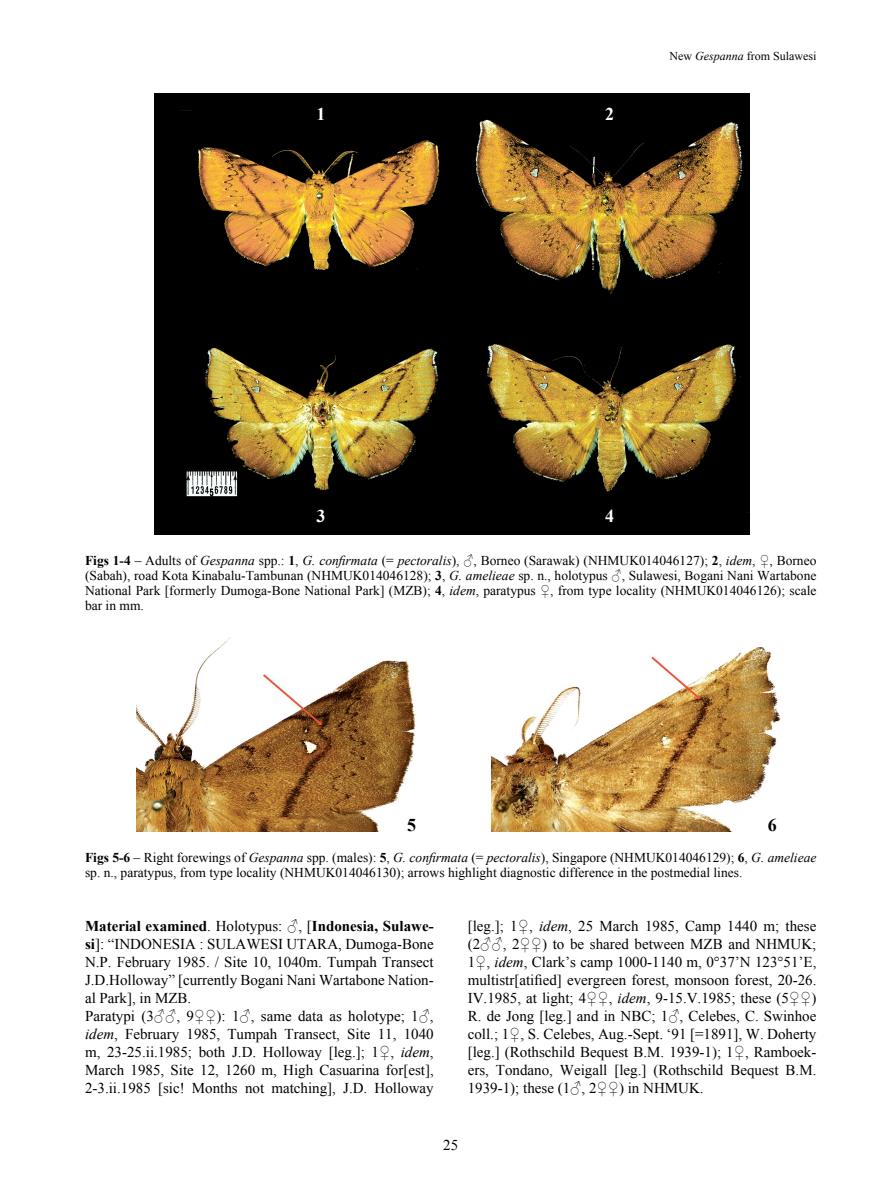
<style>
.page{position:relative;width:893px;height:1191px;background:#fff}
.page>*{position:absolute;margin:0;border:0;box-sizing:border-box;transform-origin:0 0}
.t1{font:700 18px "Times New Roman";color:#fff}
.t2{font:700 18px "Times New Roman";color:#000}
.t3{font:15px/18px "Times New Roman";color:#000}
.t4{font:13.5px/15px "Times New Roman";color:#000}
.t5{font:12px "Times New Roman";color:#000}
.s1{font-style:italic}
.s2{font-weight:700}
</style>
<div class="page">
<img style="left:154px;top:94px;width:595px;height:441px">
<img style="left:136px;top:637px;width:645px;height:194px">
<p class="t1" style="left:316px;top:101px;width:10px">1</p>
<p class="t1" style="left:316px;top:503px;width:10px">3</p>
<p class="t1" style="left:605px;top:101px;width:10px">2</p>
<p class="t5" style="left:669px;top:47px;width:148px">New <span class="s1">Gespanna</span> from Sulawesi</p>
<p class="t1" style="left:605px;top:503px;width:10px">4</p>
<p class="t4" style="left:85px;top:552px;width:733px;text-align:justify"><span class="s2">Figs 1-4</span> – Adults of <span class="s1">Gespanna</span> spp.: <span class="s2">1</span>, <span class="s1">G. confirmata</span> (= <span class="s1">pectoralis</span>), ♂, Borneo (Sarawak) (NHMUK014046127); <span class="s2">2</span>, <span class="s1">idem</span>, ♀, Borneo (Sabah), road Kota Kinabalu-Tambunan (NHMUK014046128); <span class="s2">3</span>, <span class="s1">G. amelieae</span> sp. n., holotypus ♂, Sulawesi, Bogani Nani Wartabone National Park [formerly Dumoga-Bone National Park] (MZB); <span class="s2">4</span>, <span class="s1">idem</span>, paratypus ♀, from type locality (NHMUK014046126); scale bar in mm.</p>
<p class="t2" style="left:407px;top:812px;width:10px">5</p>
<p class="t2" style="left:768px;top:812px;width:10px">6</p>
<p class="t4" style="left:85px;top:850px;width:733px"><span class="s2">Figs 5-6</span> – Right forewings of <span class="s1">Gespanna</span> spp. (males): <span class="s2">5</span>, <span class="s1">G. confirmata</span> (= <span class="s1">pectoralis</span>), Singapore (NHMUK014046129); <span class="s2">6</span>, <span class="s1">G. amelieae </span>sp. n., paratypus, from type locality (NHMUK014046130); arrows highlight diagnostic difference in the postmedial lines.</p>
<p class="t3" style="left:85px;top:917px;width:350px"><span class="s2">Material examined</span>. Holotypus: ♂, [<span class="s2">Indonesia, Sulawe&shy;si</span>]: “INDONESIA : SULAWESI UTARA, Dumoga-Bone N.P. February 1985. / Site 10, 1040m. Tumpah Transect J.D.Holloway” [currently Bogani Nani Wartabone Nation&shy;al Park], in MZB.<br>Paratypi (3♂♂, 9♀♀): 1♂, same data as holotype; 1♂, <span class="s1">idem</span>, February 1985, Tumpah Transect, Site 11, 1040 m, 23-25.ii.1985; both J.D. Holloway [leg.]; 1♀, <span class="s1">idem</span>, March 1985, Site 12, 1260 m, High Casuarina for[est], 2-3.ii.1985 [sic! Months not matching], J.D. Holloway</p>
<p class="t3" style="left:468px;top:917px;width:350px;text-align:justify">[leg.]; 1♀, <span class="s1">idem</span>, 25 March 1985, Camp 1440 m; these (2♂♂, 2♀♀) to be shared between MZB and NHMUK; 1♀, <span class="s1">idem</span>, Clark’s camp 1000-1140 m, 0°37’N 123°51’E, multistr[atified] evergreen forest, monsoon forest, 20-26.<br>IV.1985, at light; 4♀♀, <span class="s1">idem</span>, 9-15.V.1985; these (5♀♀)<br>R. de Jong [leg.] and in NBC; 1♂, Celebes, C. Swinhoe coll.; 1♀, S. Celebes, Aug.-Sept. ‘91 [=1891], W. Doherty [leg.] (Rothschild Bequest B.M. 1939-1); 1♀, Ramboek&shy;ers, Tondano, Weigall [leg.] (Rothschild Bequest B.M.<br>1939-1); these (1♂, 2♀♀) in NHMUK.</p>
<p class="t3" style="left:443px;top:1136px;width:16px">25</p>
</div>
